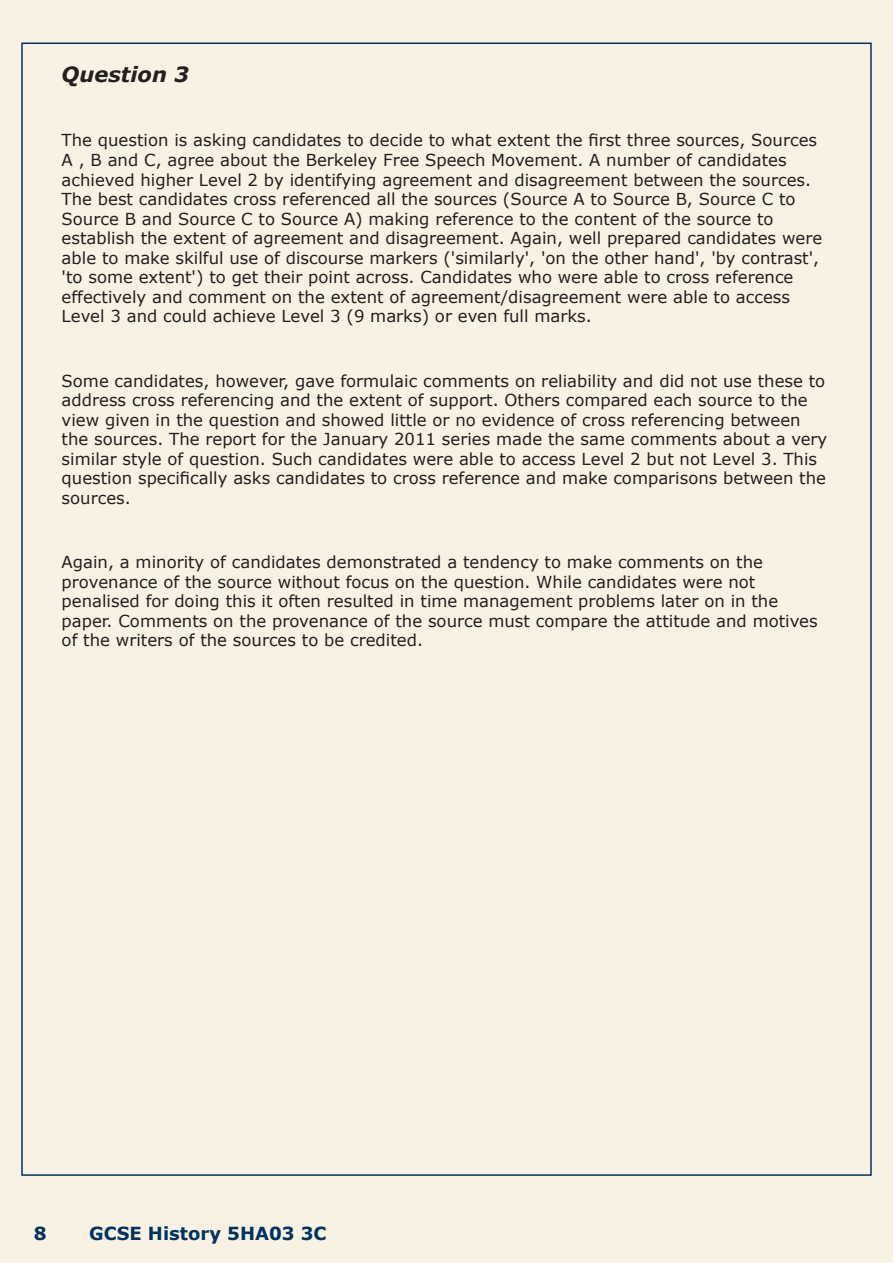
<style>
.page{position:relative;width:893px;height:1263px;background:#f9f2e4}
.page>*{position:absolute;margin:0;border:0;box-sizing:border-box;transform-origin:0 0}
.t1{font:italic 700 21px "Verdana";color:#231f20}
.t2{font:700 18px "Verdana";color:#00345e}
.t3{font:16.5px/19.5px "Verdana";color:#231f20}
</style>
<div class="page">
<p class="t1" style="left:62px;top:61px;width:129px">Question 3</p>
<p class="t3" style="left:62px;top:130px;width:762px">The question is asking candidates to decide to what extent the first three sources, Sources A , B and C, agree about the Berkeley Free Speech Movement. A number of candidates achieved higher Level 2 by identifying agreement and disagreement between the sources.<br>The best candidates cross referenced all the sources (Source A to Source B, Source C to Source B and Source C to Source A) making reference to the content of the source to establish the extent of agreement and disagreement. Again, well prepared candidates were able to make skilful use of discourse markers ('similarly', 'on the other hand', 'by contrast', 'to some extent') to get their point across. Candidates who were able to cross reference effectively and comment on the extent of agreement/disagreement were able to access Level 3 and could achieve Level 3 (9 marks) or even full marks.</p>
<p class="t3" style="left:62px;top:370px;width:767px">Some candidates, however, gave formulaic comments on reliability and did not use these to address cross referencing and the extent of support. Others compared each source to the view given in the question and showed little or no evidence of cross referencing between the sources. The report for the January 2011 series made the same comments about a very similar style of question. Such candidates were able to access Level 2 but not Level 3. This question specifically asks candidates to cross reference and make comparisons between the sources.</p>
<p class="t3" style="left:62px;top:552px;width:757px">Again, a minority of candidates demonstrated a tendency to make comments on the provenance of the source without focus on the question. While candidates were not penalised for doing this it often resulted in time management problems later on in the paper. Comments on the provenance of the source must compare the attitude and motives of the writers of the sources to be credited.</p>
<p class="t2" style="left:34px;top:1222px;width:14px">8</p>
<p class="t2" style="left:89px;top:1222px;width:239px">GCSE History 5HA03 3C</p>
</div>
